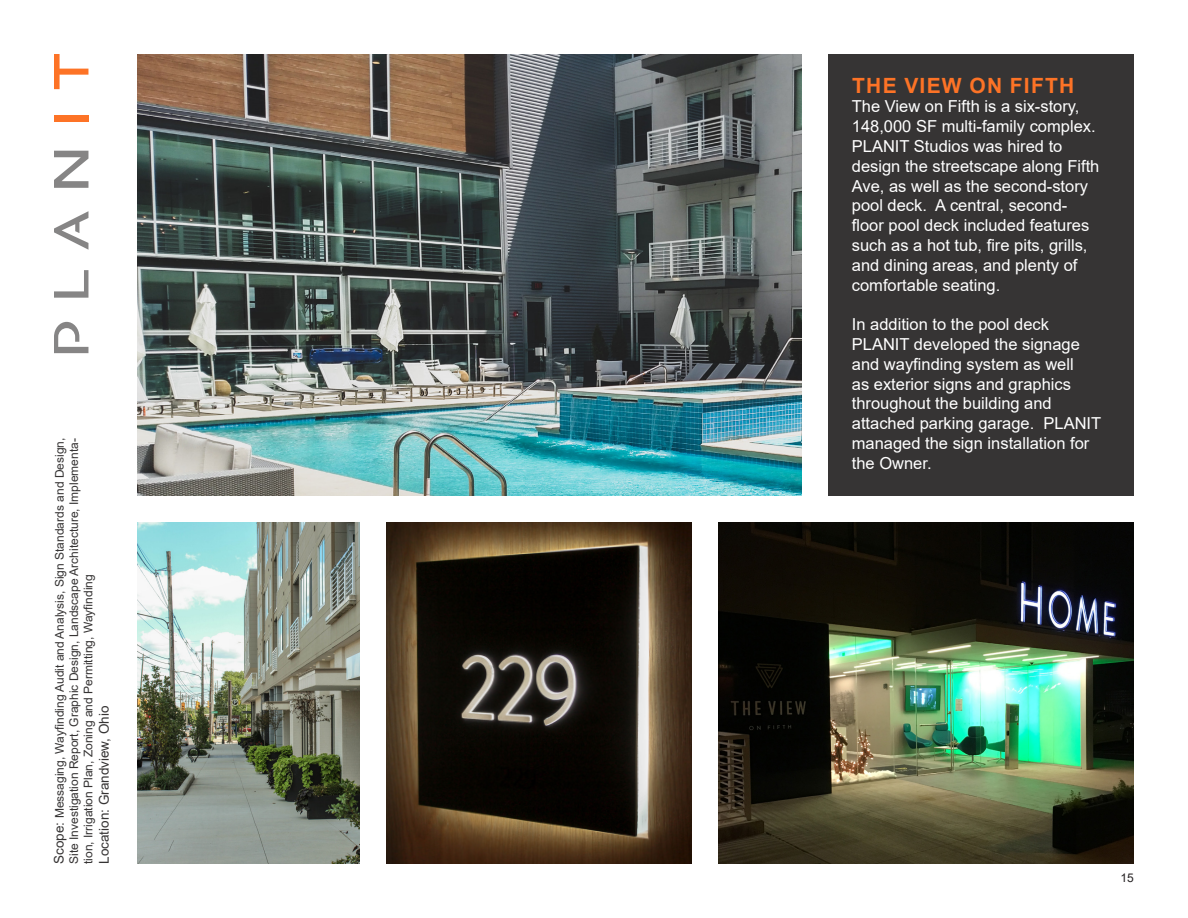
<style>
.page{position:relative;width:1188px;height:918px;background:#fff}
.page>*{position:absolute;margin:0;border:0;box-sizing:border-box;transform-origin:0 0}
.t1{font:700 21px "Arial";letter-spacing:.06em;color:#fd7326}
.t2{font:16.5px/19.8px "Arial";color:#fff}
.t3{font:13.5px "Arial";color:#363434}
.t4{font:12px/14.4px "Arial";color:#363434;text-align:justify}
.t5{font:12px "Arial";color:#231f20}
.s1{font-size:13.5px}
</style>
<div class="page">
<svg style="left:54px;top:322px;width:34px;height:31px"></svg>
<svg style="left:54px;top:211px;width:34px;height:39px"></svg>
<svg style="left:54px;top:270px;width:34px;height:28px"></svg>
<svg style="left:54px;top:151px;width:34px;height:37px"></svg>
<div style="left:54px;top:115px;width:34px;height:6px;background:#fd7326"></div>
<svg style="left:54px;top:54px;width:34px;height:35px"></svg>
<div style="left:829px;top:54px;width:305px;height:442px;background:#363434"></div>
<img style="left:138px;top:54px;width:664px;height:442px">
<img style="left:386px;top:523px;width:305px;height:341px">
<img style="left:138px;top:523px;width:221px;height:341px">
<img style="left:718px;top:523px;width:416px;height:341px">
<p class="t4" style="left:52px;top:864px;width:428px;rotate:-90deg"><span class="s1">Scope:</span> Messaging, Wayfinding Audit and Analysis, Sign Standards and Design, Site Investigation Report, Graphic Design, Landscape Architecture, Implementa&shy;tion, Irrigation Plan, Zoning and Permitting, Wayfinding</p>
<p class="t3" style="left:95px;top:864px;width:160px;rotate:-90deg">Location: Grandview, Ohio</p>
<p class="t1" style="left:852px;top:70px;width:224px">THE VIEW ON FIFTH</p>
<p class="t2" style="left:852px;top:97px;width:249px">The View on Fifth is a six-story,<br>148,000 SF multi-family complex.<br>PLANIT Studios was hired to design the streetscape along Fifth<br>Ave, as well as the second-story pool deck. A central, second&shy;floor pool deck included features such as a hot tub, fire pits, grills, and dining areas, and plenty of comfortable seating.</p>
<p class="t2" style="left:852px;top:314px;width:251px">In addition to the pool deck<br>PLANIT developed the signage and wayfinding system as well<br>as exterior signs and graphics throughout the building and attached parking garage. PLANIT managed the sign installation for the Owner.</p>
<p class="t5" style="left:1121px;top:870px;width:15px">15</p>
</div>
